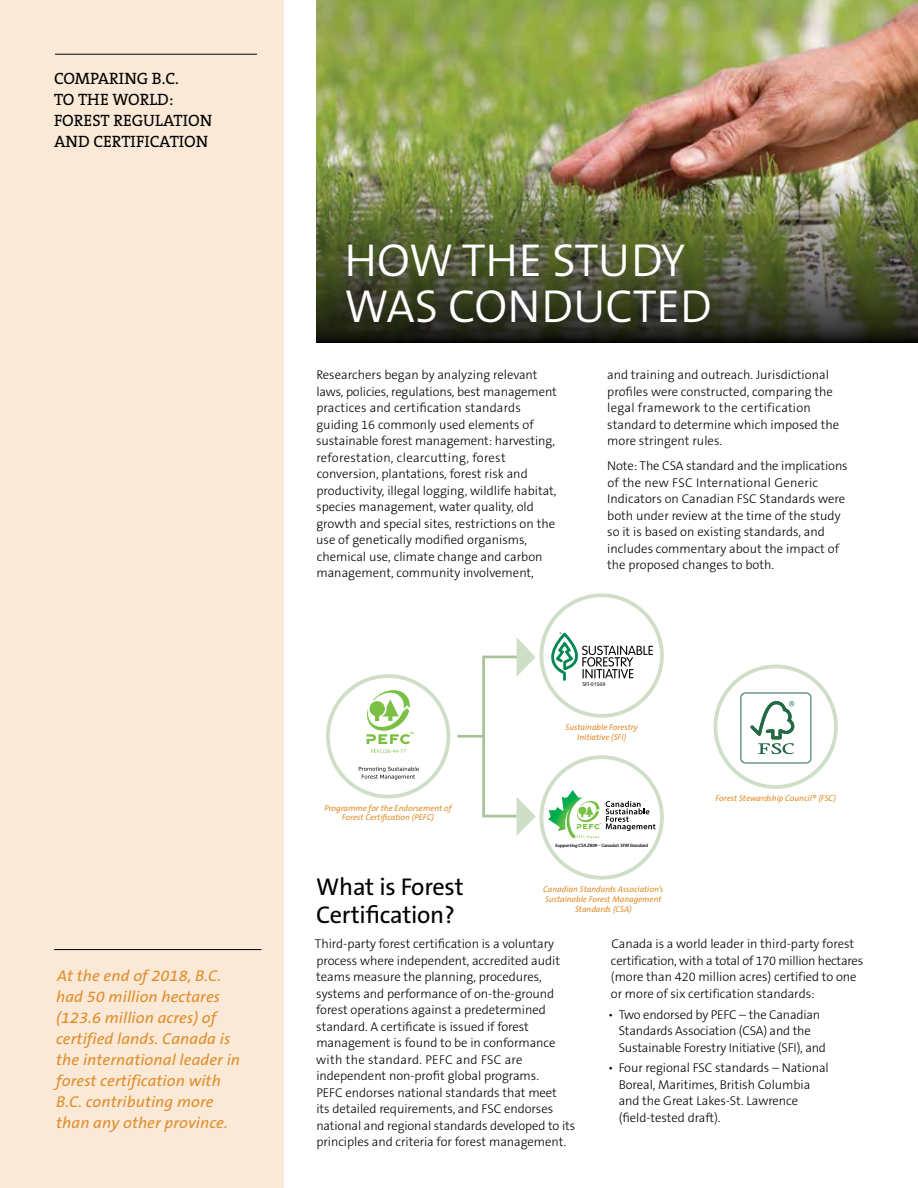
<style>
.page{position:relative;width:918px;height:1188px;background:#fff}
.page>*{position:absolute;margin:0;border:0;box-sizing:border-box;transform-origin:0 0}
.t1{font:300 46.5px/46.5px "The Sans";letter-spacing:-.005em;color:#fff}
.t2{font:24.3px/28.5px "The Sans B5 Plain";letter-spacing:-.01em;color:#000}
.t3{font:16.5px/21px "The Serif B5 Plain";color:#000}
.t4{font:italic 15.75px/21px "The Sans B5 Plain";letter-spacing:.005em;color:#e08d2b;scale:1.04 1}
.t5{font:300 12.75px/16.5px "The Sans B3";letter-spacing:-.005em;color:#000}
.t6{font:italic 8.55px/9.9px "The Sans B5 Plain";color:#e08d2b;text-align:center}
.t7{font:300 5.55px "VAG Rounded";color:#000}
.t8{font:italic 600 4.8px "Myriad Pro";color:#000}
</style>
<div class="page">
<div style="left:0;top:0;width:284px;height:1188px;background:#f9e9d6"></div>
<img style="left:316px;top:0;width:602px;height:164px">
<img style="left:316px;top:164px;width:602px;height:178px">
<hr style="left:54px;top:949px;width:207px;height:1px;background:#000">
<hr style="left:55px;top:54px;width:202px;height:1px;background:#000">
<div style="left:540px;top:755px;width:124px;height:125px;border:4px solid #cfdec6;border-radius:50%"></div>
<svg style="left:551px;top:632px;width:102px;height:49px"></svg>
<div style="left:540px;top:593px;width:124px;height:125px;border:4px solid #cfdec6;border-radius:50%"></div>
<svg style="left:517px;top:798px;width:19px;height:37px"></svg>
<svg style="left:517px;top:638px;width:19px;height:37px"></svg>
<div style="left:482px;top:656px;width:36px;height:161px;border:3px solid #a9c398"></div>
<hr style="left:457px;top:735px;width:27px;height:3px;background:#a9c398">
<div style="left:326px;top:674px;width:124px;height:124px;border:4px solid #cfdec6;border-radius:50%"></div>
<svg style="left:366px;top:690px;width:48px;height:63px"></svg>
<svg style="left:359px;top:767px;width:60px;height:13px"></svg>
<svg style="left:548px;top:790px;width:107px;height:48px"></svg>
<div style="left:714px;top:665px;width:124px;height:124px;border:4px solid #cfdec6;border-radius:50%"></div>
<div style="left:740px;top:693px;width:71px;height:70px;border:1px solid #226945;border-radius:5px"></div>
<svg style="left:750px;top:701px;width:44px;height:53px"></svg>
<p class="t3" style="left:54px;top:68px;width:160px">COMPARING B.C.<br>TO THE WORLD:<br>FOREST REGULATION<br>AND CERTIFICATION</p>
<p class="t4" style="left:56px;top:965px;width:178px">At the end of 2018, B.C. had 50 million hectares (123.6 million acres) of certified lands. Canada is the international leader in forest certification with<br>B.C. contributing more than any other province.</p>
<h1 class="t1" style="left:345px;top:235px;width:369px">HOW THE STUDY<br>WAS CONDUCTED</h1>
<p class="t5" style="left:316px;top:367px;width:242px">Researchers began by analyzing relevant laws, policies, regulations, best management practices and certification standards guiding 16 commonly used elements of sustainable forest management: harvesting, reforestation, clearcutting, forest conversion, plantations, forest risk and productivity, illegal logging, wildlife habitat, species management, water quality, old growth and special sites, restrictions on the use of genetically modified organisms, chemical use, climate change and carbon management, community involvement,</p>
<p class="t5" style="left:607px;top:367px;width:234px">and training and outreach. Jurisdictional profiles were constructed, comparing the legal framework to the certification standard to determine which imposed the more stringent rules.</p>
<p class="t5" style="left:607px;top:458px;width:242px">Note: The CSA standard and the implications of the new FSC International Generic Indicators on Canadian FSC Standards were both under review at the time of the study so it is based on existing standards, and includes commentary about the impact of the proposed changes to both.</p>
<p class="t7" style="left:582px;top:681px;width:24px">SFI-01569</p>
<p class="t6" style="left:324px;top:803px;width:129px">Programme for the Endorsement of<br>Forest Certification (PEFC)</p>
<h2 class="t2" style="left:316px;top:873px;width:149px">What is Forest<br>Certification?</h2>
<p class="t6" style="left:566px;top:722px;width:74px">Sustainable Forestry<br>Initiative (SFI)</p>
<p class="t8" style="left:555px;top:842px;width:94px">Supporting CSA Z809 – Canada’s SFM Standard</p>
<p class="t6" style="left:543px;top:884px;width:122px">Canadian Standards Association’s<br>Sustainable Forest Management<br>Standards (CSA)</p>
<p class="t6" style="left:716px;top:793px;width:122px">Forest Stewardship Council® (FSC)</p>
<p class="t5" style="left:315px;top:936px;width:262px">Third-party forest certification is a voluntary process where independent, accredited audit teams measure the planning, procedures, systems and performance of on-the-ground forest operations against a predetermined standard. A certificate is issued if forest management is found to be in conformance with the standard. PEFC and FSC are independent non-profit global programs.<br>PEFC endorses national standards that meet<br>its detailed requirements, and FSC endorses national and regional standards developed to its principles and criteria for forest management.</p>
<p class="t5" style="left:611px;top:936px;width:254px">Canada is a world leader in third-party forest certification, with a total of 170 million hectares (more than 420 million acres) certified to one or more of six certification standards:</p>
<p class="t5" style="left:619px;top:1007px;width:209px;text-indent:-11px">• Two endorsed by PEFC – the Canadian<br>Standards Association (CSA) and the<br>Sustainable Forestry Initiative (SFI), and</p>
<p class="t5" style="left:619px;top:1060px;width:212px;text-indent:-11px">• Four regional FSC standards – National Boreal, Maritimes, British Columbia and the Great Lakes-St. Lawrence (field-tested draft).</p>
</div>
